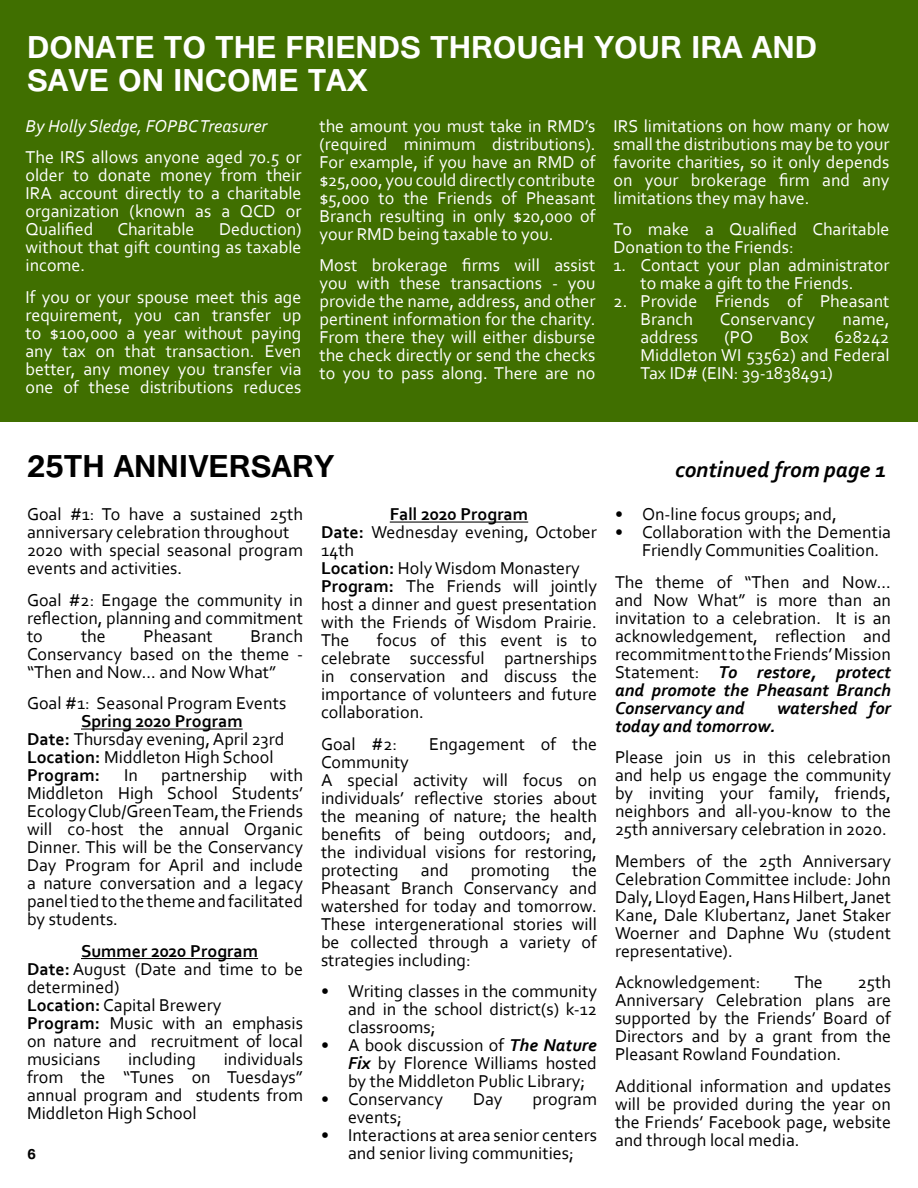
<style>
.page{position:relative;width:918px;height:1188px;background:#fff}
.page>*{position:absolute;margin:0;border:0;box-sizing:border-box;transform-origin:0 0}
.t1{font:700 39px/33px "Tunga";color:#fff}
.t2{font:700 39px "Tunga";color:#000}
.t3{font:italic 700 22.5px "Corbel";color:#000}
.t4{font:18px/18px "Corbel";color:#000}
.t5{font:18px/18px "Corbel";color:#fff;text-align:justify}
.t6{font:italic 700 18px "Corbel";color:#000}
.t7{font:italic 18px "Corbel";color:#fff}
.s1{font-weight:700}
.s2{font-weight:700;font-style:italic}
</style>
<div class="page">
<div style="left:0;top:0;width:918px;height:422px;background:#406f00"></div>
<hr style="left:81px;top:729px;width:162px;height:1px;background:#000">
<hr style="left:81px;top:958px;width:177px;height:1px;background:#000">
<hr style="left:390px;top:522px;width:138px;height:1px;background:#000">
<h1 class="t1" style="left:27px;top:28px;width:792px">Donate to the Friends through your IRA and<br>Save on Income Tax</h1>
<p class="t7" style="left:26px;top:115px;width:243px">By Holly Sledge, FOPBC Treasurer</p>
<p class="t5" style="left:26px;top:148px;width:278px">The IRS allows anyone aged 70.5 or older to donate money from their IRA account directly to a charitable organization (known as a QCD or Qualified</p>
<p class="t5" style="left:320px;top:116px;width:277px">the amount you must take in RMD’s (required minimum distributions).<br>For example, if you have an RMD of $25,000, you could directly contribute $5,000 to the Friends of Pheasant Branch resulting in only $20,000 of your RMD being taxable to you.</p>
<p class="t5" style="left:320px;top:256px;width:278px">Most brokerage firms will assist you with these transactions - you provide the name, address, and other pertinent information for the charity.<br>From there they will either disburse the check directly or send the checks to you to pass along. There are no</p>
<p class="t5" style="left:614px;top:116px;width:278px">IRS limitations on how many or how small the distributions may be to your favorite charities, so it only depends on your brokerage firm and any limitations they may have.</p>
<p class="t5" style="left:614px;top:220px;width:278px">To make a Qualified Charitable<br>Donation to the Friends:</p>
<p class="t5" style="left:640px;top:256px;width:251px;text-align:left">Contact your plan administrator to make a gift to the Friends.<br>Provide Friends of Pheasant<br>Branch</p>
<p class="t5" style="left:26px;top:220px;width:278px;text-indent:194px">Deduction) without that gift counting as taxable income.</p>
<p class="t5" style="left:26px;top:287px;width:278px">If you or your spouse meet this age requirement, you can transfer up to $100,000 a year without paying any tax on that transaction. Even better, any money you transfer via one of these distributions reduces</p>
<p class="t5" style="left:117px;top:220px;width:79px">Charitable</p>
<p class="t5" style="left:614px;top:247px;width:15px;line-height:36px">1.<br>2.</p>
<p class="t5" style="left:720px;top:310px;width:97px">Conservancy</p>
<p class="t5" style="left:843px;top:310px;width:48px">name,</p>
<p class="t5" style="left:640px;top:328px;width:59px">address</p>
<p class="t5" style="left:725px;top:328px;width:30px">(PO</p>
<p class="t5" style="left:780px;top:328px;width:30px">Box</p>
<p class="t5" style="left:640px;top:328px;width:251px;text-indent:194px">628242<br>Middleton WI 53562) and Federal Tax ID# (EIN: 39-1838491)</p>
<h1 class="t2" style="left:27px;top:441px;width:309px">25th Anniversary</h1>
<p class="t3" style="left:675px;top:456px;width:212px">continued from page 1</p>
<p class="t4" style="left:27px;top:505px;width:278px">Goal #1: To have a sustained 25th anniversary celebration throughout<br>2020 with special seasonal program events and activities.</p>
<p class="t4" style="left:27px;top:590px;width:278px;text-align:justify">Goal #2: Engage the community in reflection, planning and commitment to</p>
<p class="t4" style="left:27px;top:626px;width:278px;text-align:justify;text-indent:224px">Branch Conservancy based on the theme - “Then and Now... and Now What”</p>
<p class="t4" style="left:27px;top:694px;width:261px">Goal #1: Seasonal Program Events</p>
<p class="t4" style="left:27px;top:712px;width:259px;text-indent:54px"><span class="s1">Spring 2020 Program<br>Date:</span> Thursday evening, April 23rd<br><span class="s1">Location:</span> Middleton High School<br><span class="s1">Program:</span></p>
<p class="t4" style="left:81px;top:626px;width:26px">the</p>
<p class="t4" style="left:143px;top:626px;width:71px">Pheasant</p>
<p class="t4" style="left:27px;top:766px;width:278px;text-align:justify;text-indent:243px">with Middleton High School Students’ Ecology Club/Green Team, the Friends will co-host the annual Organic Dinner. This will be the Conservancy Day Program for April and include a nature conversation and a legacy panel tied to the theme and facilitated by students.</p>
<p class="t4" style="left:27px;top:941px;width:277px;text-indent:54px"><span class="s1">Summer 2020 Program<br>Date:</span> August (Date and time to be determined)<br><span class="s1">Location:</span> Capital Brewery<br><span class="s1">Program:</span> Music with an emphasis on nature and recruitment of local musicians</p>
<p class="t4" style="left:124px;top:766px;width:15px">In</p>
<p class="t4" style="left:161px;top:766px;width:87px">partnership</p>
<p class="t4" style="left:27px;top:1049px;width:278px;text-align:justify;text-indent:197px">individuals from the “Tunes on Tuesdays” annual program and students from Middleton High School</p>
<p class="t4" style="left:128px;top:1049px;width:69px">including</p>
<p class="t4" style="left:321px;top:505px;width:278px;text-indent:69px"><span class="s1">Fall 2020 Program<br>Date:</span> Wednesday evening, October<br>14th<br><span class="s1">Location:</span> Holy Wisdom Monastery<br><span class="s1">Program:</span> The Friends will jointly host a dinner and guest presentation with the Friends of Wisdom Prairie.<br>The</p>
<p class="t4" style="left:321px;top:631px;width:278px;text-align:justify;text-indent:56px">focus of this event is to celebrate successful partnerships in conservation and discuss the importance of volunteers and future collaboration.</p>
<p class="t4" style="left:321px;top:734px;width:78px">Goal #2:</p>
<p class="t4" style="left:429px;top:734px;width:169px">Engagement of the</p>
<p class="t4" style="left:321px;top:752px;width:278px">Community<br>A special activity will focus on individuals’ reflective stories about the meaning of nature; the health benefits of being outdoors; and, the individual visions for restoring, protecting and promoting the<br>Pheasant Branch Conservancy and watershed for today and tomorrow.<br>These intergenerational stories will be collected through a variety of strategies including:</p>
<p class="t4" style="left:348px;top:982px;width:251px">Writing classes in the community and in the school district(s) k-12 classrooms;<br>A book discussion of <span class="s2">The Nature<br>Fix</span> by Florence Williams hosted by the Middleton Public Library;<br>Conservancy</p>
<p class="t4" style="left:321px;top:982px;width:9px">•</p>
<p class="t4" style="left:321px;top:1036px;width:9px">•</p>
<p class="t4" style="left:473px;top:1090px;width:31px">Day</p>
<p class="t4" style="left:532px;top:1090px;width:66px">program</p>
<p class="t4" style="left:348px;top:1108px;width:250px">events;<br>Interactions at area senior centers and senior living communities;</p>
<p class="t4" style="left:321px;top:1081px;width:9px;line-height:36px">• •</p>
<p class="t4" style="left:642px;top:505px;width:251px">On-line focus groups; and,<br>Collaboration with the Dementia<br>Friendly Communities Coalition.</p>
<p class="t4" style="left:615px;top:572px;width:278px;text-align:justify">The theme of “Then and Now... and Now What” is more than an invitation to a celebration. It is an acknowledgement, reflection and recommitment to the Friends’ Mission Statement: <span class="s2">To restore, protect and promote the Pheasant Branch Conservancy and</span></p>
<p class="t4" style="left:615px;top:505px;width:9px">• •</p>
<p class="t6" style="left:777px;top:697px;width:115px">watershed for</p>
<p class="t6" style="left:615px;top:715px;width:162px">today and tomorrow.</p>
<p class="t4" style="left:615px;top:748px;width:278px;text-align:justify">Please join us in this celebration and help us engage the community by inviting your family, friends, neighbors and all-you-know to the 25th anniversary celebration in 2020.</p>
<p class="t4" style="left:615px;top:851px;width:278px;text-align:justify">Members of the 25th Anniversary Celebration Committee include: John Daly, Lloyd Eagen, Hans Hilbert, Janet Kane, Dale Klubertanz, Janet Staker Woerner and Daphne Wu (student representative).</p>
<p class="t4" style="left:615px;top:973px;width:147px">Acknowledgement:</p>
<p class="t4" style="left:794px;top:973px;width:30px">The</p>
<p class="t4" style="left:615px;top:973px;width:278px;text-align:justify;text-indent:243px">25th Anniversary Celebration plans are supported by the Friends’ Board of Directors and by a grant from the Pleasant Rowland Foundation.</p>
<p class="t4" style="left:615px;top:1076px;width:278px;text-align:justify">Additional information and updates will be provided during the year on the Friends’ Facebook page, website and through local media.</p>
</div>
